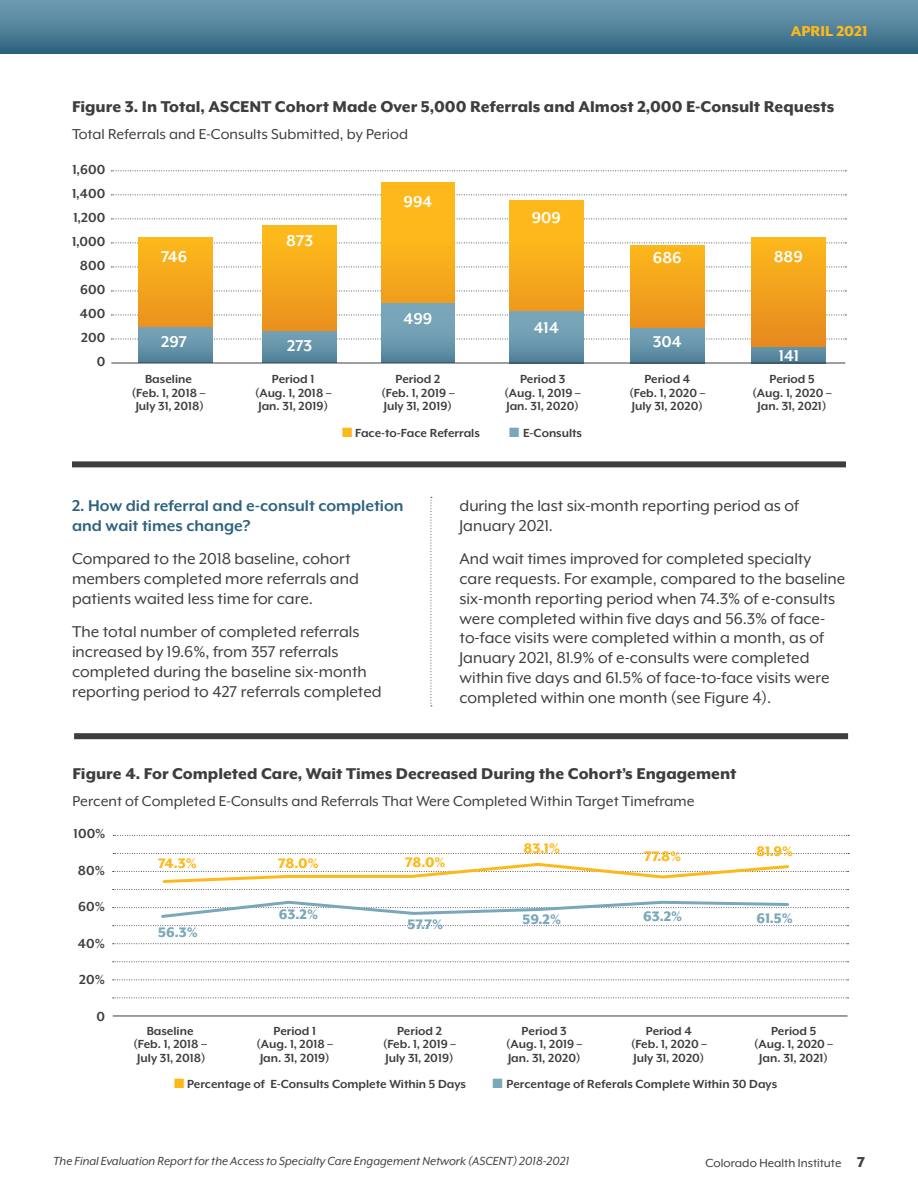
<style>
.page{position:relative;width:918px;height:1188px;background:#fff}
.page>*{position:absolute;margin:0;border:0;box-sizing:border-box;transform-origin:0 0}
.Body_text{font:18px/19.8px "Mr Eaves XL Mod OT";color:#3e3e3f}
.Body_text-2{font:800 18px "Mr Eaves XL Mod OT";color:#3e3e3f}
.Body_text-3{font:700 18px/19.8px "Mr Eaves XL Mod OT";color:#2e6380}
.Body_text-4{font:700 18px "Mr Eaves XL Mod OT";color:#fff}
.Body_text-5{font:16.5px "Mr Eaves XL Mod OT";color:#3e3e3f}
.t1{font:800 16.5px "Mr Eaves XL Mod OT";color:#fdb91b}
.Body_text-6{font:800 15.9px "Mr Eaves XL Mod OT";color:#7aa7ba}
.Body_text-7{font:800 15.9px "Mr Eaves XL Mod OT";letter-spacing:-.01em;color:#fdb91b}
.Body_text-8{font:700 15px "Mr Eaves XL Mod OT";color:#3e3e3f}
.Body_text-9{font:700 13.5px/13.5px "Mr Eaves XL Mod OT";color:#3e3e3f;text-align:center}
.t2{font:italic 13.5px "Mr Eaves XL Mod OT";color:#3e3e3f}
.t3{font:13.5px "Mr Eaves XL Mod OT";color:#3e3e3f}
.s1{color:#fdb91b}
.s2{color:#7aa7ba}
.s3{font-weight:800;font-size:16.5px}
</style>
<div class="page">
<div style="left:0;top:0;width:918px;height:54px;background:linear-gradient(to bottom,#729fb3,#306581)"></div>
<div style="left:72px;top:461px;width:774px;height:6px;background:#3e3e3f"></div>
<div style="left:74px;top:733px;width:774px;height:6px;background:#3e3e3f"></div>
<svg style="left:111px;top:339px;width:735px;height:1px"></svg>
<svg style="left:111px;top:315px;width:735px;height:1px"></svg>
<svg style="left:111px;top:291px;width:735px;height:1px"></svg>
<svg style="left:111px;top:267px;width:735px;height:1px"></svg>
<svg style="left:111px;top:243px;width:735px;height:1px"></svg>
<svg style="left:111px;top:219px;width:735px;height:1px"></svg>
<svg style="left:111px;top:194px;width:735px;height:1px"></svg>
<svg style="left:111px;top:170px;width:735px;height:1px"></svg>
<hr style="left:113px;top:1016px;width:735px;height:1px;background:#3e3e3f">
<svg style="left:113px;top:998px;width:736px;height:1px"></svg>
<svg style="left:113px;top:979px;width:736px;height:1px"></svg>
<svg style="left:113px;top:961px;width:736px;height:1px"></svg>
<svg style="left:113px;top:943px;width:736px;height:1px"></svg>
<svg style="left:113px;top:853px;width:736px;height:1px"></svg>
<svg style="left:113px;top:835px;width:736px;height:1px"></svg>
<div style="left:139px;top:327px;width:73px;height:36px;background:linear-gradient(to bottom,#7ca7ba,#51829a)"></div>
<svg style="left:263px;top:330px;width:74px;height:33px;background:#6791a2"></svg>
<div style="left:381px;top:303px;width:74px;height:60px;background:linear-gradient(to bottom,#84afc0,#58889f)"></div>
<div style="left:509px;top:311px;width:74px;height:52px;background:linear-gradient(to bottom,#82adbf,#56869e)"></div>
<div style="left:630px;top:327px;width:74px;height:36px;background:linear-gradient(to bottom,#7ca7ba,#51829a)"></div>
<div style="left:751px;top:346px;width:74px;height:17px;background:linear-gradient(to right,#5a8aa1,#5a8aa1)"></div>
<div style="left:751px;top:238px;width:74px;height:108px;background:linear-gradient(to bottom,#fdb81b,#e7891f)"></div>
<div style="left:630px;top:245px;width:74px;height:82px;background:linear-gradient(to bottom,#fcb81b,#eb921e)"></div>
<div style="left:509px;top:201px;width:74px;height:110px;background:linear-gradient(to bottom,#ffc11a,#f09d1d)"></div>
<div style="left:381px;top:183px;width:74px;height:120px;background:linear-gradient(to bottom,#ffc01a,#f3a31d)"></div>
<div style="left:139px;top:238px;width:73px;height:89px;background:linear-gradient(to bottom,#fdba1b,#eb921e)"></div>
<div style="left:263px;top:225px;width:74px;height:105px;background:linear-gradient(to bottom,#ffbe1b,#ea911e)"></div>
<hr style="left:111px;top:363px;width:734px;height:1px;background:#3e3e3f">
<svg style="left:113px;top:862px;width:736px;height:28px"></svg>
<svg style="left:113px;top:900px;width:736px;height:26px"></svg>
<svg style="left:430px;top:497px;width:2px;height:209px"></svg>
<p class="t1" style="left:791px;top:23px;width:78px">APRIL 2021</p>
<p class="Body_text-2" style="left:72px;top:97px;width:764px">Figure 3. In Total, ASCENT Cohort Made Over 5,000 Referrals and Almost 2,000 E-Consult Requests</p>
<p class="Body_text-5" style="left:72px;top:126px;width:338px">Total Referrals and E-Consults Submitted, by Period</p>
<p class="Body_text-8" style="left:73px;top:162px;width:34px">1,600</p>
<p class="Body_text-8" style="left:72px;top:186px;width:35px">1,400</p>
<p class="Body_text-8" style="left:74px;top:210px;width:33px">1,200</p>
<p class="Body_text-8" style="left:72px;top:234px;width:35px">1,000</p>
<p class="Body_text-8" style="left:80px;top:258px;width:27px">800</p>
<p class="Body_text-8" style="left:80px;top:282px;width:27px">600</p>
<p class="Body_text-8" style="left:80px;top:306px;width:27px">400</p>
<p class="Body_text-8" style="left:81px;top:330px;width:26px">200</p>
<p class="Body_text-8" style="left:97px;top:354px;width:10px">0</p>
<p class="Body_text-4" style="left:161px;top:247px;width:28px">746</p>
<p class="Body_text-4" style="left:161px;top:333px;width:27px">297</p>
<p class="Body_text-9" style="left:145px;top:373px;width:48px">Baseline</p>
<p class="Body_text-9" style="left:132px;top:386px;width:75px;text-align:left">(Feb. 1, 2018 –<br>July 31, 2018)</p>
<p class="Body_text-4" style="left:286px;top:232px;width:28px">873</p>
<p class="Body_text-4" style="left:287px;top:337px;width:27px">273</p>
<p class="Body_text-4" style="left:404px;top:192px;width:30px">994</p>
<p class="Body_text-4" style="left:404px;top:310px;width:30px">499</p>
<p class="Body_text-4" style="left:532px;top:208px;width:31px">909</p>
<p class="Body_text-4" style="left:534px;top:318px;width:27px">414</p>
<p class="Body_text-4" style="left:653px;top:249px;width:30px">686</p>
<p class="Body_text-4" style="left:774px;top:247px;width:31px">889</p>
<p class="Body_text-4" style="left:653px;top:333px;width:30px">304</p>
<p class="Body_text-4" style="left:779px;top:346px;width:22px">141</p>
<p class="Body_text-9" style="left:255px;top:373px;width:78px">Period 1 (Aug. 1, 2018 –<br>Jan. 31, 2019)</p>
<p class="Body_text-9" style="left:381px;top:373px;width:75px">Period 2 (Feb. 1, 2019 –<br>July 31, 2019)</p>
<p class="Body_text-9" style="left:505px;top:373px;width:78px">Period 3 (Aug. 1, 2019 –<br>Jan. 31, 2020)</p>
<p class="Body_text-9" style="left:629px;top:373px;width:77px">Period 4 (Feb. 1, 2020 –<br>July 31, 2020)</p>
<p class="Body_text-9" style="left:753px;top:373px;width:80px">Period 5 (Aug. 1, 2020 –<br>Jan. 31, 2021)</p>
<p class="Body_text-9" style="left:342px;top:426px;width:139px"><span class="s1">■</span> Face-to-Face Referrals</p>
<p class="Body_text-9" style="left:509px;top:426px;width:75px"><span class="s2">■</span> E-Consults</p>
<p class="Body_text-3" style="left:72px;top:496px;width:333px">2. How did referral and e-consult completion and wait times change?</p>
<p class="Body_text" style="left:72px;top:549px;width:288px">Compared to the 2018 baseline, cohort members completed more referrals and patients waited less time for care.</p>
<p class="Body_text" style="left:72px;top:622px;width:311px">The total number of completed referrals increased by 19.6%, from 357 referrals completed during the baseline six-month reporting period to 427 referrals completed</p>
<p class="Body_text" style="left:460px;top:496px;width:341px">during the last six-month reporting period as of<br>January 2021.</p>
<p class="Body_text" style="left:460px;top:549px;width:387px">And wait times improved for completed specialty care requests. For example, compared to the baseline six-month reporting period when 74.3% of e-consults were completed within five days and 56.3% of face&shy;to-face visits were completed within a month, as of January 2021, 81.9% of e-consults were completed within five days and 61.5% of face-to-face visits were completed within one month (see Figure 4).</p>
<p class="Body_text-2" style="left:73px;top:765px;width:666px">Figure 4. For Completed Care, Wait Times Decreased During the Cohort’s Engagement</p>
<p class="Body_text-5" style="left:73px;top:793px;width:624px">Percent of Completed E-Consults and Referrals That Were Completed Within Target Timeframe</p>
<p class="Body_text-8" style="left:74px;top:826px;width:33px">100%</p>
<p class="Body_text-8" style="left:78px;top:863px;width:29px">80%</p>
<p class="Body_text-8" style="left:78px;top:899px;width:28px">60%</p>
<p class="Body_text-8" style="left:78px;top:936px;width:29px">40%</p>
<p class="Body_text-8" style="left:79px;top:972px;width:27px">20%</p>
<p class="Body_text-8" style="left:96px;top:1009px;width:10px">0</p>
<p class="Body_text-7" style="left:158px;top:855px;width:40px">74.3%</p>
<p class="Body_text-7" style="left:278px;top:855px;width:42px">78.0%</p>
<p class="Body_text-7" style="left:405px;top:854px;width:42px">78.0%</p>
<p class="Body_text-6" style="left:158px;top:924px;width:41px">56.3%</p>
<p class="Body_text-6" style="left:279px;top:906px;width:41px">63.2%</p>
<p class="Body_text-6" style="left:408px;top:917px;width:37px">57.7%</p>
<p class="Body_text-7" style="left:523px;top:840px;width:38px">83.1%</p>
<p class="Body_text-7" style="left:644px;top:849px;width:39px">77.8%</p>
<p class="Body_text-7" style="left:756px;top:843px;width:39px">81.9%</p>
<p class="Body_text-6" style="left:522px;top:911px;width:40px">59.2%</p>
<p class="Body_text-6" style="left:643px;top:908px;width:41px">63.2%</p>
<p class="Body_text-6" style="left:756px;top:910px;width:38px">61.5%</p>
<p class="Body_text-9" style="left:147px;top:1024px;width:48px">Baseline</p>
<p class="Body_text-9" style="left:133px;top:1038px;width:75px;text-align:left">(Feb. 1, 2018 –<br>July 31, 2018)</p>
<p class="Body_text-9" style="left:257px;top:1024px;width:78px">Period 1 (Aug. 1, 2018 –<br>Jan. 31, 2019)</p>
<p class="Body_text-9" style="left:383px;top:1024px;width:75px">Period 2 (Feb. 1, 2019 –<br>July 31, 2019)</p>
<p class="Body_text-9" style="left:506px;top:1024px;width:78px">Period 3 (Aug. 1, 2019 –<br>Jan. 31, 2020)</p>
<p class="Body_text-9" style="left:631px;top:1024px;width:77px">Period 4 (Feb. 1, 2020 –<br>July 31, 2020)</p>
<p class="Body_text-9" style="left:754px;top:1024px;width:80px">Period 5 (Aug. 1, 2020 –<br>Jan. 31, 2021)</p>
<p class="Body_text-9" style="left:174px;top:1077px;width:293px"><span class="s1">■</span> Percentage of E-Consults Complete Within 5 Days</p>
<p class="Body_text-9" style="left:493px;top:1077px;width:286px"><span class="s2">■</span> Percentage of Referals Complete Within 30 Days</p>
<p class="t2" style="left:53px;top:1154px;width:518px">The Final Evaluation Report for the Access to Specialty Care Engagement Network (ASCENT) 2018-2021</p>
<p class="t3" style="left:705px;top:1156px;width:161px">Colorado Health Institute <span class="s3">7</span></p>
</div>
